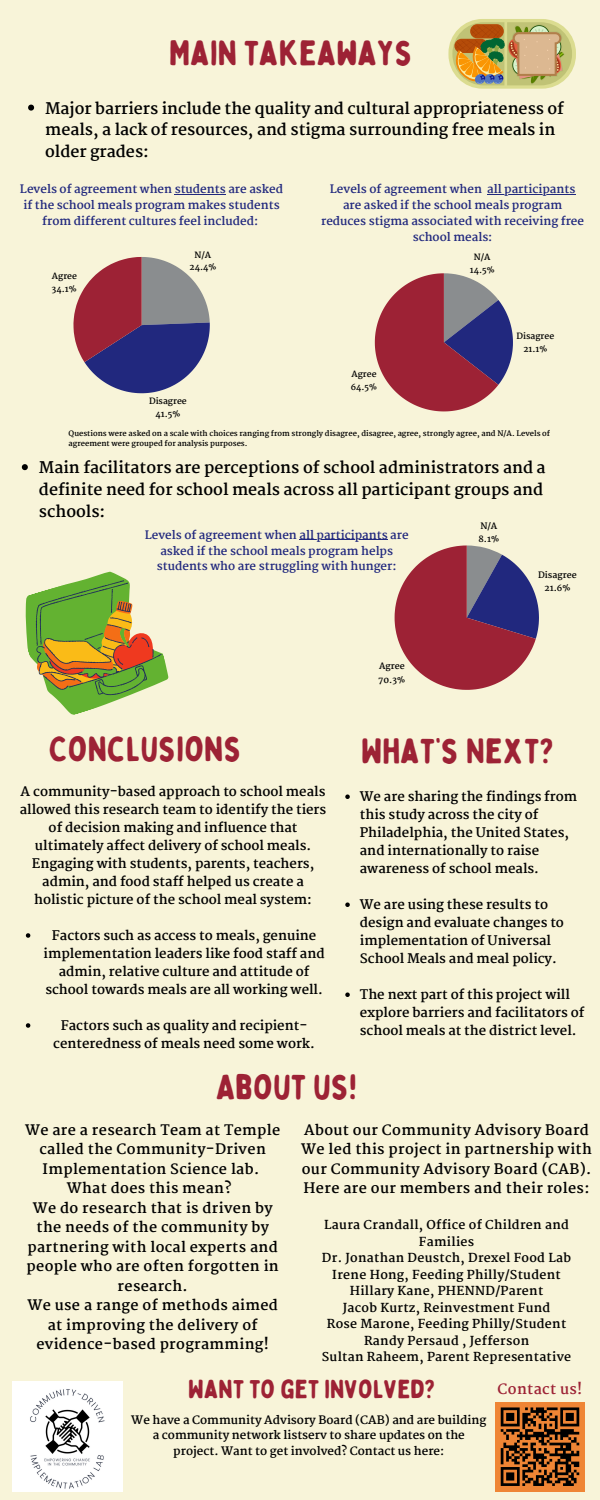
<style>
.page{position:relative;width:600px;height:1500px;background:#f8f4d9}
.page>*{position:absolute;margin:0;border:0;box-sizing:border-box;transform-origin:0 0}
.t1{font:35px "Bobby Jones Soft";color:#9d2235}
.t2{font:26px "Bobby Jones Soft";color:#9d2235}
.t3{font:700 15.8px/21.8px "Martel";color:#000}
.t4{font:700 14.2px/19.5px "Martel";letter-spacing:.025em;color:#000;text-align:center}
.t5{font:700 14.2px "Martel";letter-spacing:.025em;color:#9d2235}
.t6{font:700 13px/18px "Martel";color:#000}
.t7{font:700 12.2px/16.5px "Martel";letter-spacing:.025em;color:#000;text-align:center}
.t8{font:700 11.5px/15.8px "Martel";color:#21287e;text-align:center}
.t9{font:700 11.5px/15.8px "Martel";color:#000;text-align:center}
.t10{font:700 8.7px/13.6px "Martel";color:#000}
.t11{font:700 8.5px/13.2px "Martel";color:#000;text-align:center}
.t12{font:700 7.5px/10px "Martel";color:#000}
</style>
<div class="page">
<svg style="left:73px;top:257px;width:137px;height:136px"></svg>
<svg style="left:375px;top:273px;width:138px;height:138px"></svg>
<div style="left:449px;top:19px;width:127px;height:70px;background:#dbdc90;border-radius:34px"></div>
<img style="left:450px;top:22px;width:122px;height:65px">
<svg style="left:25px;top:571px;width:144px;height:144px"></svg>
<svg style="left:28px;top:105px;width:6px;height:6px"></svg>
<svg style="left:345px;top:794px;width:5px;height:5px"></svg>
<svg style="left:345px;top:902px;width:5px;height:5px"></svg>
<svg style="left:345px;top:992px;width:5px;height:5px"></svg>
<hr style="left:175px;top:194px;width:51px;height:1px;background:#21287e">
<svg style="left:22px;top:464px;width:6px;height:6px"></svg>
<hr style="left:487px;top:194px;width:88px;height:1px;background:#21287e">
<svg style="left:395px;top:545px;width:144px;height:145px"></svg>
<hr style="left:300px;top:540px;width:88px;height:1px;background:#21287e">
<div style="left:495px;top:1402px;width:90px;height:89px;background:#ef8535"></div>
<svg style="left:500px;top:1407px;width:80px;height:79px"></svg>
<img style="left:12px;top:1382px;width:110px;height:110px">
<svg style="left:26px;top:933px;width:4px;height:5px"></svg>
<svg style="left:26px;top:1023px;width:4px;height:5px"></svg>
<p class="t1" style="left:169px;top:31px;width:245px">MAIN TAKEAWAYS</p>
<p class="t3" style="left:45px;top:97px;width:520px">Major barriers include the quality and cultural appropriateness of meals, a lack of resources, and stigma surrounding free meals in older grades:</p>
<p class="t8" style="left:20px;top:182px;width:265px">Levels of agreement when students are asked if the school meals program makes students from different cultures feel included:</p>
<p class="t11" style="left:52px;top:269px;width:27px;text-align:left">Agree<br>34.1%</p>
<p class="t11" style="left:190px;top:248px;width:28px;line-height:12.5px">N/A<br>24.4%</p>
<p class="t11" style="left:149px;top:394px;width:39px">Disagree<br>41.5%</p>
<h1 class="t8" style="left:330px;top:182px;width:247px">Levels of agreement when all participants</h1>
<h5 class="t8" style="left:321px;top:197px;width:265px">are asked if the school meals program reduces stigma associated with receiving free school meals:</h5>
<p class="t11" style="left:351px;top:368px;width:28px;text-align:left">Agree<br>64.5%</p>
<p class="t11" style="left:470px;top:251px;width:26px;line-height:12.4px">N/A<br>14.5%</p>
<p class="t11" style="left:517px;top:330px;width:39px">Disagree<br>21.1%</p>
<p class="t12" style="left:69px;top:429px;width:483px">Questions were asked on a scale with choices ranging from strongly disagree, disagree, agree, strongly agree, and N/A. Levels of agreement were grouped for analysis purposes.</p>
<p class="t3" style="left:39px;top:457px;width:508px">Main facilitators are perceptions of school administrators and a definite need for school meals across all participant groups and schools:</p>
<p class="t10" style="left:480px;top:519px;width:19px">N/A</p>
<p class="t8" style="left:145px;top:527px;width:265px">Levels of agreement when all participants are</p>
<p class="t10" style="left:479px;top:532px;width:22px">8.1%</p>
<p class="t8" style="left:157px;top:543px;width:241px">asked if the school meals program helps students who are struggling with hunger:</p>
<p class="t10" style="left:378px;top:659px;width:28px">Agree<br>70.3%</p>
<p class="t10" style="left:538px;top:568px;width:40px;text-align:center">Disagree<br>21.6%</p>
<h1 class="t1" style="left:49px;top:727px;width:194px">CONCLUSIONS</h1>
<h2 class="t6" style="left:20px;top:783px;width:308px;text-align:center">A community-based approach to school meals allowed this research team to identify the tiers of decision making and influence that ultimately affect delivery of school meals.<br>Engaging with students, parents, teachers, admin, and food staff helped us create a holistic picture of the school meal system:</h2>
<p class="t6" style="left:44px;top:927px;width:283px;text-align:center">Factors such as access to meals, genuine implementation leaders like food staff and admin, relative culture and attitude of school towards meals are all working well.</p>
<h3 class="t6" style="left:53px;top:1017px;width:263px;text-align:center">Factors such as quality and recipient&shy;centeredness of meals need some work.</h3>
<h5 class="t1" style="left:361px;top:729px;width:195px">WHAT’S NEXT?</h5>
<p class="t6" style="left:360px;top:788px;width:219px">We are sharing the findings from this study across the city of<br>Philadelphia, the United States, and internationally to raise awareness of school meals.</p>
<p class="t6" style="left:360px;top:896px;width:206px">We are using these results to design and evaluate changes to implementation of Universal<br>School Meals and meal policy.</p>
<p class="t6" style="left:360px;top:986px;width:226px">The next part of this project will explore barriers and facilitators of school meals at the district level.</p>
<h3 class="t1" style="left:216px;top:1065px;width:142px">ABOUT US!</h3>
<p class="t4" style="left:25px;top:1120px;width:257px">We are a research Team at Temple called the Community-Driven<br>Implementation Science lab.<br>What does this mean?<br>We do research that is driven by the needs of the community by partnering with local experts and people who are often forgotten in research.<br>We use a range of methods aimed at improving the delivery of evidence-based programming!</p>
<h1 class="t4" style="left:301px;top:1120px;width:292px;text-align:left">About our Community Advisory Board We led this project in partnership with our Community Advisory Board (CAB).<br>Here are our members and their roles:</h1>
<h3 class="t7" style="left:322px;top:1217px;width:251px">Laura Crandall, Office of Children and<br>Families<br>Dr. Jonathan Deustch, Drexel Food Lab<br>Irene Hong, Feeding Philly/Student<br>Hillary Kane, PHENND/Parent<br>Jacob Kurtz, Reinvestment Fund<br>Rose Marone, Feeding Philly/Student<br>Randy Persaud , Jefferson<br>Sultan Raheem, Parent Representative</h3>
<p class="t2" style="left:188px;top:1373px;width:250px">WANT TO GET INVOLVED?</p>
<h1 class="t9" style="left:131px;top:1412px;width:357px">We have a Community Advisory Board (CAB) and are building a community network listserv to share updates on the project. Want to get involved? Contact us here:</h1>
<p class="t5" style="left:498px;top:1381px;width:86px">Contact us!</p>
</div>
